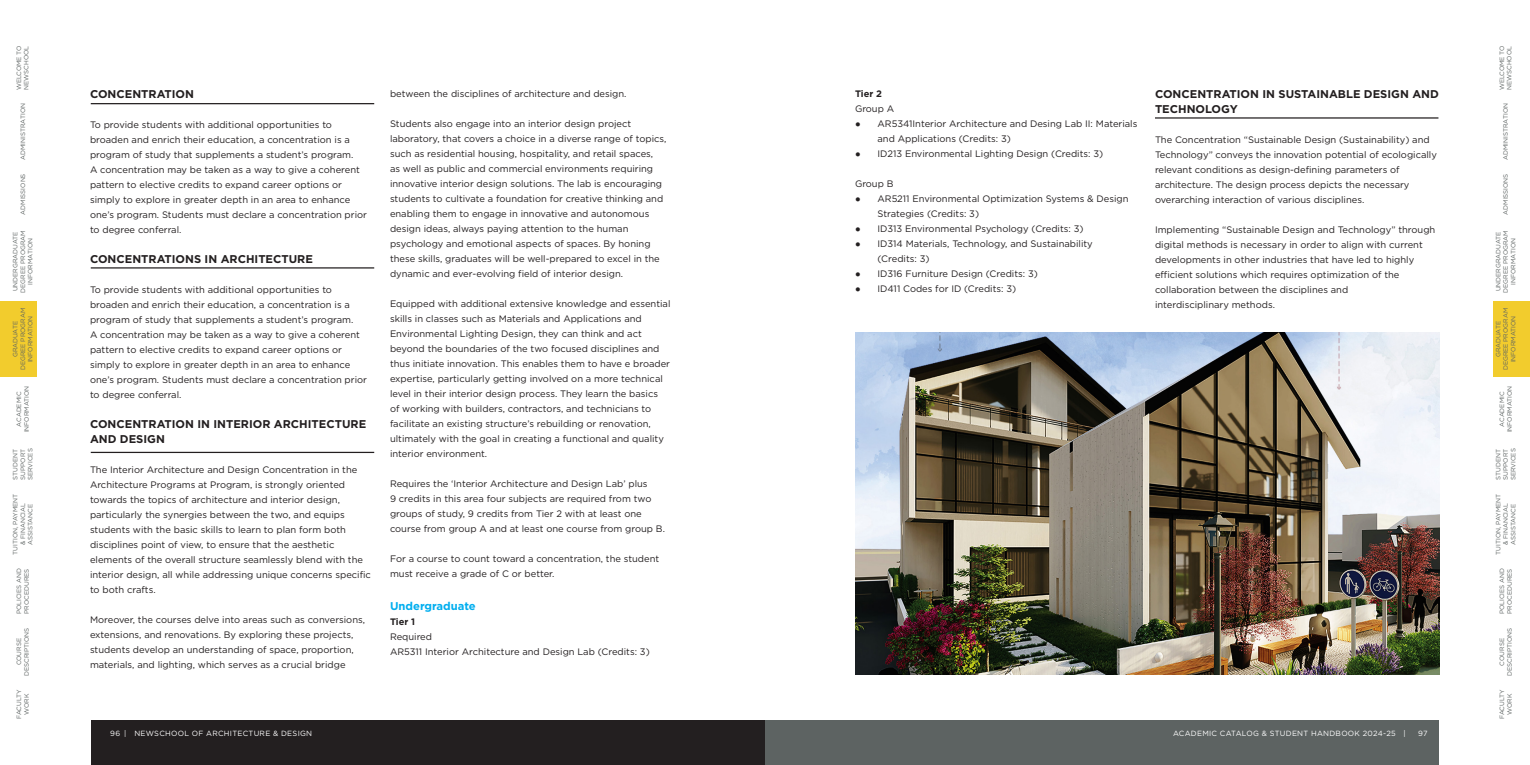
<style>
.page{position:relative;width:1530px;height:765px;background:#fff}
.page>*{position:absolute;margin:0;border:0;box-sizing:border-box;transform-origin:0 0}
.t1{font:700 11.25px/15px "Gotham";color:#231f20}
.t2{font:700 11.25px "Gotham";color:#00aeef}
.t3{font:9.38px/15px "Gotham";color:#231f20}
.t4{font:700 9.38px "Gotham";color:#231f20}
.頁碼{font:7.5px "Gotham";letter-spacing:.035em;color:#fff}
.t5{font:6.25px/7.5px "Gotham";color:#5d6362;text-align:center}
.s1{font-family:"Verdana"}
</style>
<div class="page">
<div style="left:0;top:301px;width:37px;height:76px;background:#f2cc2d"></div>
<div style="left:1493px;top:301px;width:37px;height:76px;background:#f2cc2d"></div>
<div style="left:765px;top:720px;width:673px;height:45px;background:#5d6362"></div>
<div style="left:92px;top:720px;width:673px;height:45px;background:#231f20"></div>
<img style="left:855px;top:332px;width:585px;height:343px">
<hr style="left:91px;top:103px;width:283px;height:1px;background:#231f20">
<hr style="left:91px;top:267px;width:283px;height:2px;background:#231f20">
<hr style="left:91px;top:452px;width:283px;height:1px;background:#231f20">
<hr style="left:1155px;top:117px;width:283px;height:2px;background:#231f20">
<p class="t5" style="left:15px;top:90px;width:46px;text-align:left;rotate:-90deg">WELCOME TO<br>NEWSCHOOL</p>
<p class="t5" style="left:19px;top:160px;width:58px;rotate:-90deg">ADMINISTRATION</p>
<p class="t5" style="left:19px;top:215px;width:43px;rotate:-90deg">ADMISSIONS</p>
<p class="t5" style="left:11px;top:293px;width:64px;rotate:-90deg">UNDERGRADUATE<br>DEGREE PROGRAM<br>INFORMATION</p>
<p class="t5" style="left:11px;top:370px;width:64px;rotate:-90deg">GRADUATE<br>DEGREE PROGRAM<br>INFORMATION</p>
<p class="t5" style="left:15px;top:432px;width:48px;rotate:-90deg">ACADEMIC<br>INFORMATION</p>
<p class="t5" style="left:11px;top:480px;width:33px;text-align:justify;rotate:-90deg">STUDENT SUPPORT SERVICES</p>
<p class="t5" style="left:11px;top:555px;width:63px;rotate:-90deg">TUITION, PAYMENT &amp; FINANCIAL<br>ASSISTANCE</p>
<p class="t5" style="left:15px;top:614px;width:48px;rotate:-90deg">POLICIES AND</p>
<p class="t5" style="left:23px;top:614px;width:47px;rotate:-90deg">PROCEDURES</p>
<p class="t5" style="left:15px;top:665px;width:29px;rotate:-90deg">COURSE</p>
<p class="t5" style="left:23px;top:676px;width:50px;rotate:-90deg">DESCRIPTIONS</p>
<p class="t5" style="left:15px;top:719px;width:31px;rotate:-90deg">FACULTY<br>WORK</p>
<p class="t1" style="left:90px;top:86px;width:106px">CONCENTRATION</p>
<p class="t3" style="left:90px;top:117px;width:278px">To provide students with additional opportunities to broaden and enrich their education, a concentration is a program of study that supplements a student’s program.<br>A concentration may be taken as a way to give a coherent pattern to elective credits to expand career options or simply to explore in greater depth in an area to enhance one’s program. Students must declare a concentration prior to degree conferral.</p>
<p class="t1" style="left:90px;top:251px;width:224px">CONCENTRATIONS IN ARCHITECTURE</p>
<p class="t3" style="left:90px;top:282px;width:278px">To provide students with additional opportunities to broaden and enrich their education, a concentration is a program of study that supplements a student’s program.<br>A concentration may be taken as a way to give a coherent pattern to elective credits to expand career options or simply to explore in greater depth in an area to enhance one’s program. Students must declare a concentration prior to degree conferral.</p>
<p class="t1" style="left:90px;top:416px;width:278px">CONCENTRATION IN INTERIOR ARCHITECTURE<br>AND DESIGN</p>
<p class="t3" style="left:90px;top:462px;width:282px">The Interior Architecture and Design Concentration in the Architecture Programs at Program, is strongly oriented towards the topics of architecture and interior design, particularly the synergies between the two, and equips students with the basic skills to learn to plan form both disciplines point of view, to ensure that the aesthetic elements of the overall structure seamlessly blend with the interior design, all while addressing unique concerns specific to both crafts.</p>
<p class="t3" style="left:90px;top:612px;width:277px">Moreover, the courses delve into areas such as conversions, extensions, and renovations. By exploring these projects, students develop an understanding of space, proportion, materials, and lighting, which serves as a crucial bridge</p>
<p class="t3" style="left:390px;top:86px;width:238px">between the disciplines of architecture and design.</p>
<p class="t3" style="left:390px;top:116px;width:278px">Students also engage into an interior design project laboratory, that covers a choice in a diverse range of topics, such as residential housing, hospitality, and retail spaces,<br>as well as public and commercial environments requiring innovative interior design solutions. The lab is encouraging students to cultivate a foundation for creative thinking and enabling them to engage in innovative and autonomous design ideas, always paying attention to the human psychology and emotional aspects of spaces. By honing these skills, graduates will be well-prepared to excel in the dynamic and ever-evolving field of interior design.</p>
<p class="t3" style="left:390px;top:296px;width:282px">Equipped with additional extensive knowledge and essential skills in classes such as Materials and Applications and Environmental Lighting Design, they can think and act beyond the boundaries of the two focused disciplines and thus initiate innovation. This enables them to have e broader expertise, particularly getting involved on a more technical level in their interior design process. They learn the basics<br>of working with builders, contractors, and technicians to facilitate an existing structure’s rebuilding or renovation, ultimately with the goal in creating a functional and quality interior environment.</p>
<p class="t3" style="left:390px;top:476px;width:277px">Requires the ‘Interior Architecture and Design Lab’ plus<br>9 credits in this area four subjects are required from two groups of study, 9 credits from Tier 2 with at least one course from group A and at least one course from group B.</p>
<p class="t3" style="left:390px;top:551px;width:271px">For a course to count toward a concentration, the student must receive a grade of C or better.</p>
<p class="t2" style="left:390px;top:599px;width:87px">Undergraduate</p>
<p class="t4" style="left:390px;top:616px;width:27px">Tier 1</p>
<p class="t3" style="left:390px;top:629px;width:44px">Required</p>
<p class="t3" style="left:390px;top:644px;width:261px">AR5311 Interior Architecture and Design Lab (Credits: 3)</p>
<p class="t4" style="left:855px;top:88px;width:29px">Tier 2</p>
<p class="t3" style="left:855px;top:101px;width:41px">Group A</p>
<p class="t3" style="left:878px;top:116px;width:261px;text-indent:-22px"><span class="s1">●</span> AR5341Interior Architecture and Desing Lab II: Materials and Applications (Credits: 3)</p>
<p class="t3" style="left:855px;top:146px;width:250px"><span class="s1">●</span> ID213 Environmental Lighting Design (Credits: 3)</p>
<p class="t3" style="left:855px;top:176px;width:40px">Group B</p>
<p class="t3" style="left:878px;top:191px;width:253px;text-indent:-22px"><span class="s1">●</span> AR5211 Environmental Optimization Systems &amp; Design<br>Strategies (Credits: 3)</p>
<p class="t3" style="left:855px;top:221px;width:230px"><span class="s1">●</span> ID313 Environmental Psychology (Credits: 3)</p>
<p class="t3" style="left:878px;top:236px;width:217px;text-indent:-22px"><span class="s1">●</span> ID314 Materials, Technology, and Sustainability (Credits: 3)</p>
<p class="t3" style="left:855px;top:266px;width:184px"><span class="s1">●</span> ID316 Furniture Design (Credits: 3)</p>
<p class="t3" style="left:855px;top:281px;width:163px"><span class="s1">●</span> ID411 Codes for ID (Credits: 3)</p>
<p class="t1" style="left:1155px;top:86px;width:285px">CONCENTRATION IN SUSTAINABLE DESIGN AND<br>TECHNOLOGY</p>
<p class="t3" style="left:1155px;top:132px;width:283px">The Concentration “Sustainable Design (Sustainability) and Technology” conveys the innovation potential of ecologically relevant conditions as design-defining parameters of architecture. The design process depicts the necessary overarching interaction of various disciplines.</p>
<p class="t3" style="left:1155px;top:222px;width:282px">Implementing “Sustainable Design and Technology” through digital methods is necessary in order to align with current developments in other industries that have led to highly efficient solutions which requires optimization of the collaboration between the disciplines and<br>interdisciplinary methods.</p>
<p class="頁碼" style="left:110px;top:729px;width:11px">96</p>
<p class="頁碼" style="left:124px;top:729px;width:189px">| NEWSCHOOL OF ARCHITECTURE &amp; DESIGN</p>
<p class="頁碼" style="left:1173px;top:729px;width:234px">ACADEMIC CATALOG &amp; STUDENT HANDBOOK 2024-25 |</p>
<p class="頁碼" style="left:1418px;top:729px;width:11px">97</p>
<p class="t5" style="left:1498px;top:90px;width:46px;text-align:left;rotate:-90deg">WELCOME TO<br>NEWSCHOOL</p>
<p class="t5" style="left:1502px;top:160px;width:58px;rotate:-90deg">ADMINISTRATION</p>
<p class="t5" style="left:1502px;top:215px;width:43px;rotate:-90deg">ADMISSIONS</p>
<p class="t5" style="left:1494px;top:293px;width:64px;rotate:-90deg">UNDERGRADUATE<br>DEGREE PROGRAM<br>INFORMATION</p>
<p class="t5" style="left:1494px;top:370px;width:64px;rotate:-90deg">GRADUATE<br>DEGREE PROGRAM<br>INFORMATION</p>
<p class="t5" style="left:1498px;top:432px;width:48px;rotate:-90deg">ACADEMIC<br>INFORMATION</p>
<p class="t5" style="left:1494px;top:480px;width:33px;text-align:justify;rotate:-90deg">STUDENT SUPPORT SERVICES</p>
<p class="t5" style="left:1494px;top:555px;width:63px;rotate:-90deg">TUITION, PAYMENT &amp; FINANCIAL<br>ASSISTANCE</p>
<p class="t5" style="left:1498px;top:614px;width:48px;rotate:-90deg">POLICIES AND</p>
<p class="t5" style="left:1506px;top:614px;width:47px;rotate:-90deg">PROCEDURES</p>
<p class="t5" style="left:1498px;top:666px;width:29px;rotate:-90deg">COURSE</p>
<p class="t5" style="left:1506px;top:676px;width:50px;rotate:-90deg">DESCRIPTIONS</p>
<p class="t5" style="left:1498px;top:719px;width:31px;rotate:-90deg">FACULTY<br>WORK</p>
</div>
